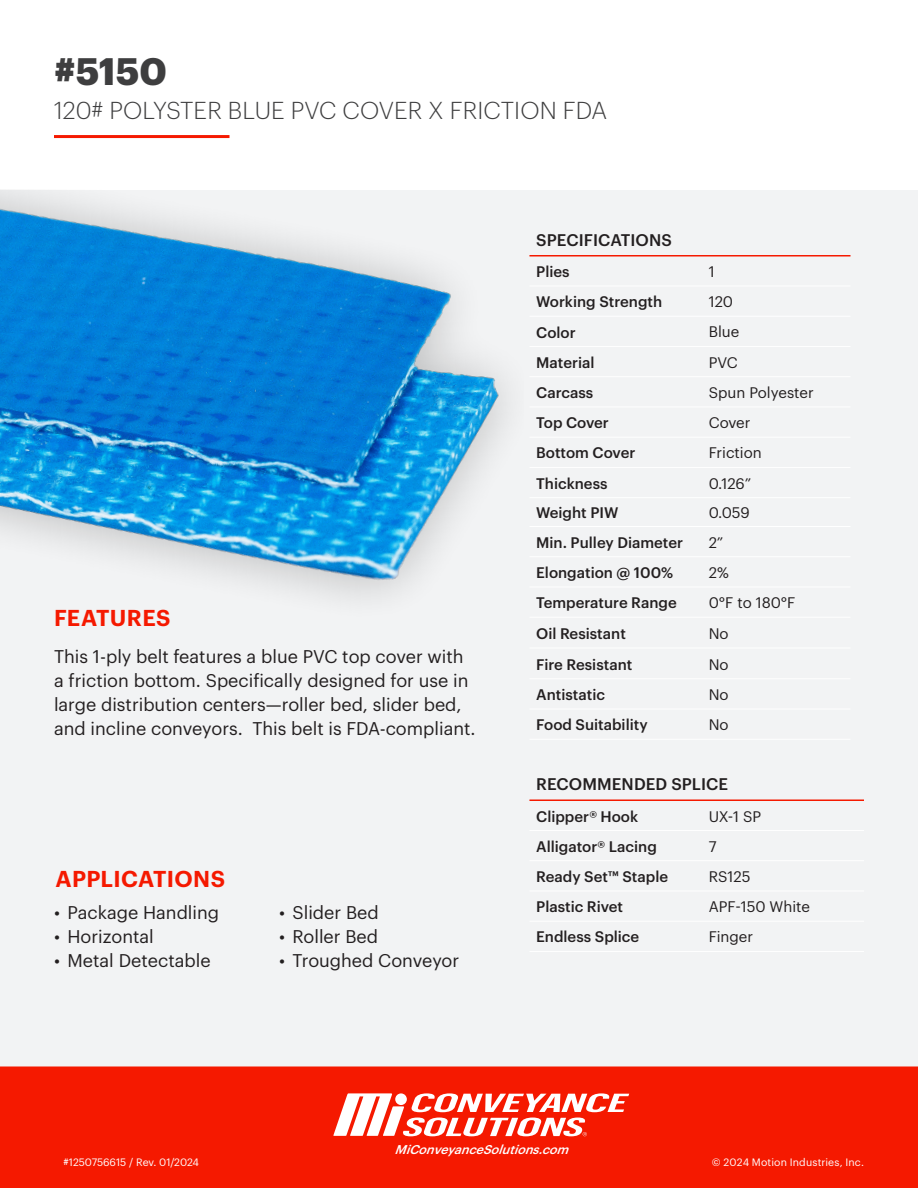
<style>
.page{position:relative;width:918px;height:1188px;background:#fff}
.page>*{position:absolute;margin:0;border:0;box-sizing:border-box;transform-origin:0 0}
.Flyer_Heading{font:700 37.5px "Graphik";color:#3e3e3f}
.Flyer_Subheading{font:300 24px "Graphik";letter-spacing:.005em;color:#3e3e3f}
.HEADER_-_RED{font:600 22.5px "Graphik";letter-spacing:.015em;color:#f51900}
.Body_Paragraph{font:18px/24px "Graphik";color:#231f20}
.Table_Header{font:500 16.5px "Graphik";letter-spacing:.005em;color:#231f20}
.Table_Body{font:500 15px "Graphik";color:#231f20}
.Table_Body-2{font:15px "Graphik";color:#231f20}
.t1{font:italic 500 12.45px "Graphik";color:#fff}
.t2{font:10.5px "Graphik";letter-spacing:.005em;color:#fff}
</style>
<div class="page">
<div style="left:0;top:190px;width:918px;height:881px;background:#f2f3f4"></div>
<div style="left:0;top:1066px;width:918px;height:122px;background:#f51900"></div>
<svg style="left:333px;top:1094px;width:296px;height:42px"></svg>
<img style="left:0;top:191px;width:507px;height:406px">
<hr style="left:54px;top:135px;width:176px;height:3px;background:#f51900">
<hr style="left:529px;top:860px;width:173px;height:1px;background:#fff">
<hr style="left:529px;top:891px;width:173px;height:1px;background:#fff">
<hr style="left:529px;top:921px;width:173px;height:1px;background:#fff">
<hr style="left:529px;top:800px;width:173px;height:1px;background:#f51900">
<hr style="left:702px;top:800px;width:162px;height:1px;background:#f51900">
<hr style="left:529px;top:830px;width:173px;height:1px;background:#fff">
<hr style="left:702px;top:830px;width:162px;height:1px;background:#fff">
<hr style="left:702px;top:860px;width:162px;height:1px;background:#fff">
<hr style="left:702px;top:891px;width:162px;height:1px;background:#fff">
<hr style="left:702px;top:921px;width:162px;height:1px;background:#fff">
<hr style="left:529px;top:951px;width:173px;height:1px;background:#fff">
<hr style="left:702px;top:951px;width:162px;height:1px;background:#fff">
<hr style="left:529px;top:286px;width:173px;height:1px;background:#fff">
<hr style="left:529px;top:316px;width:173px;height:1px;background:#fff">
<hr style="left:529px;top:346px;width:173px;height:1px;background:#fff">
<hr style="left:529px;top:376px;width:173px;height:1px;background:#fff">
<hr style="left:529px;top:407px;width:173px;height:1px;background:#fff">
<hr style="left:529px;top:437px;width:173px;height:1px;background:#fff">
<hr style="left:529px;top:467px;width:173px;height:1px;background:#fff">
<hr style="left:529px;top:497px;width:173px;height:1px;background:#fff">
<hr style="left:529px;top:526px;width:173px;height:1px;background:#fff">
<hr style="left:529px;top:556px;width:173px;height:1px;background:#fff">
<hr style="left:529px;top:255px;width:173px;height:1px;background:#f51900">
<hr style="left:702px;top:255px;width:148px;height:1px;background:#f51900">
<hr style="left:529px;top:587px;width:173px;height:1px;background:#fff">
<hr style="left:529px;top:617px;width:173px;height:1px;background:#fff">
<hr style="left:529px;top:648px;width:173px;height:1px;background:#fff">
<hr style="left:529px;top:678px;width:173px;height:1px;background:#fff">
<hr style="left:529px;top:709px;width:173px;height:1px;background:#fff">
<hr style="left:702px;top:286px;width:148px;height:1px;background:#fff">
<hr style="left:702px;top:316px;width:148px;height:1px;background:#fff">
<hr style="left:702px;top:346px;width:148px;height:1px;background:#fff">
<hr style="left:702px;top:376px;width:148px;height:1px;background:#fff">
<hr style="left:702px;top:407px;width:148px;height:1px;background:#fff">
<hr style="left:702px;top:437px;width:148px;height:1px;background:#fff">
<hr style="left:702px;top:467px;width:148px;height:1px;background:#fff">
<hr style="left:702px;top:497px;width:148px;height:1px;background:#fff">
<hr style="left:702px;top:526px;width:148px;height:1px;background:#fff">
<hr style="left:702px;top:556px;width:148px;height:1px;background:#fff">
<hr style="left:702px;top:587px;width:148px;height:1px;background:#fff">
<hr style="left:702px;top:617px;width:148px;height:1px;background:#fff">
<hr style="left:702px;top:648px;width:148px;height:1px;background:#fff">
<hr style="left:702px;top:678px;width:148px;height:1px;background:#fff">
<hr style="left:702px;top:709px;width:148px;height:1px;background:#fff">
<hr style="left:529px;top:739px;width:173px;height:1px;background:#fff">
<hr style="left:702px;top:739px;width:148px;height:1px;background:#fff">
<p class="Flyer_Heading" style="left:54px;top:42px;width:115px">#5150</p>
<p class="Flyer_Subheading" style="left:54px;top:93px;width:555px">120# POLYSTER BLUE PVC COVER X FRICTION FDA</p>
<p class="HEADER_-_RED" style="left:54px;top:601px;width:118px">FEATURES</p>
<p class="Body_Paragraph" style="left:54px;top:643px;width:423px">This 1-ply belt features a blue PVC top cover with a friction bottom. Specifically designed for use in large distribution centers—roller bed, slider bed, and incline conveyors. This belt is FDA-compliant.</p>
<p class="HEADER_-_RED" style="left:56px;top:861px;width:171px">APPLICATIONS</p>
<p class="Body_Paragraph" style="left:54px;top:899px;width:167px">• Package Handling</p>
<p class="Body_Paragraph" style="left:54px;top:923px;width:101px">• Horizontal</p>
<p class="Body_Paragraph" style="left:54px;top:947px;width:158px">• Metal Detectable</p>
<p class="Body_Paragraph" style="left:279px;top:899px;width:101px">• Slider Bed</p>
<p class="Body_Paragraph" style="left:279px;top:923px;width:101px">• Roller Bed</p>
<p class="Body_Paragraph" style="left:279px;top:947px;width:182px">• Troughed Conveyor</p>
<p class="Table_Header" style="left:536px;top:227px;width:137px">SPECIFICATIONS</p>
<p class="Table_Body" style="left:536px;top:260px;width:35px">Plies</p>
<p class="Table_Body-2" style="left:709px;top:260px;width:7px">1</p>
<p class="Table_Body" style="left:536px;top:290px;width:127px">Working Strength</p>
<p class="Table_Body-2" style="left:709px;top:291px;width:26px">120</p>
<p class="Table_Body" style="left:536px;top:321px;width:41px">Color</p>
<p class="Table_Body-2" style="left:709px;top:321px;width:32px">Blue</p>
<p class="Table_Body" style="left:536px;top:351px;width:60px">Material</p>
<p class="Table_Body-2" style="left:709px;top:351px;width:31px">PVC</p>
<p class="Table_Body" style="left:536px;top:381px;width:59px">Carcass</p>
<p class="Table_Body-2" style="left:709px;top:381px;width:107px">Spun Polyester</p>
<p class="Table_Body" style="left:536px;top:411px;width:74px">Top Cover</p>
<p class="Table_Body-2" style="left:709px;top:412px;width:43px">Cover</p>
<p class="Table_Body" style="left:536px;top:442px;width:101px">Bottom Cover</p>
<p class="Table_Body-2" style="left:709px;top:442px;width:55px">Friction</p>
<p class="Table_Body" style="left:536px;top:472px;width:73px">Thickness</p>
<p class="Table_Body-2" style="left:709px;top:472px;width:44px">0.126”</p>
<p class="Table_Body" style="left:536px;top:501px;width:84px">Weight PIW</p>
<p class="Table_Body-2" style="left:709px;top:502px;width:43px">0.059</p>
<p class="Table_Body" style="left:536px;top:531px;width:148px">Min. Pulley Diameter</p>
<p class="Table_Body-2" style="left:709px;top:531px;width:16px">2”</p>
<p class="Table_Body" style="left:536px;top:561px;width:138px">Elongation @ 100%</p>
<p class="Table_Body-2" style="left:709px;top:561px;width:22px">2%</p>
<p class="Table_Body" style="left:536px;top:591px;width:142px">Temperature Range</p>
<p class="Table_Body-2" style="left:709px;top:592px;width:88px">0°F to 180°F</p>
<p class="Table_Body" style="left:536px;top:622px;width:91px">Oil Resistant</p>
<p class="Table_Body-2" style="left:709px;top:622px;width:21px">No</p>
<p class="Table_Body" style="left:536px;top:653px;width:98px">Fire Resistant</p>
<p class="Table_Body-2" style="left:709px;top:653px;width:21px">No</p>
<p class="Table_Body" style="left:536px;top:683px;width:70px">Antistatic</p>
<p class="Table_Body-2" style="left:709px;top:683px;width:21px">No</p>
<p class="Table_Body" style="left:536px;top:713px;width:113px">Food Suitability</p>
<p class="Table_Body-2" style="left:709px;top:714px;width:21px">No</p>
<p class="Table_Header" style="left:536px;top:772px;width:193px">RECOMMENDED SPLICE</p>
<p class="Table_Body" style="left:536px;top:805px;width:104px">Clipper® Hook</p>
<p class="Table_Body-2" style="left:709px;top:805px;width:54px">UX-1 SP</p>
<p class="Table_Body" style="left:536px;top:835px;width:122px">Alligator® Lacing</p>
<p class="Table_Body-2" style="left:709px;top:835px;width:9px">7</p>
<p class="Table_Body" style="left:536px;top:865px;width:133px">Ready Set™ Staple</p>
<p class="Table_Body-2" style="left:709px;top:865px;width:43px">RS125</p>
<p class="Table_Body" style="left:536px;top:895px;width:88px">Plastic Rivet</p>
<p class="Table_Body-2" style="left:709px;top:896px;width:103px">APF-150 White</p>
<p class="Table_Body" style="left:536px;top:926px;width:105px">Endless Splice</p>
<p class="Table_Body-2" style="left:709px;top:926px;width:46px">Finger</p>
<p class="t1" style="left:395px;top:1140px;width:181px">MiConveyanceSolutions.com</p>
<p class="t2" style="left:63px;top:1154px;width:137px">#1250756615 / Rev. 01/2024</p>
<p class="t2" style="left:712px;top:1154px;width:154px">© 2024 Motion Industries, Inc.</p>
</div>
